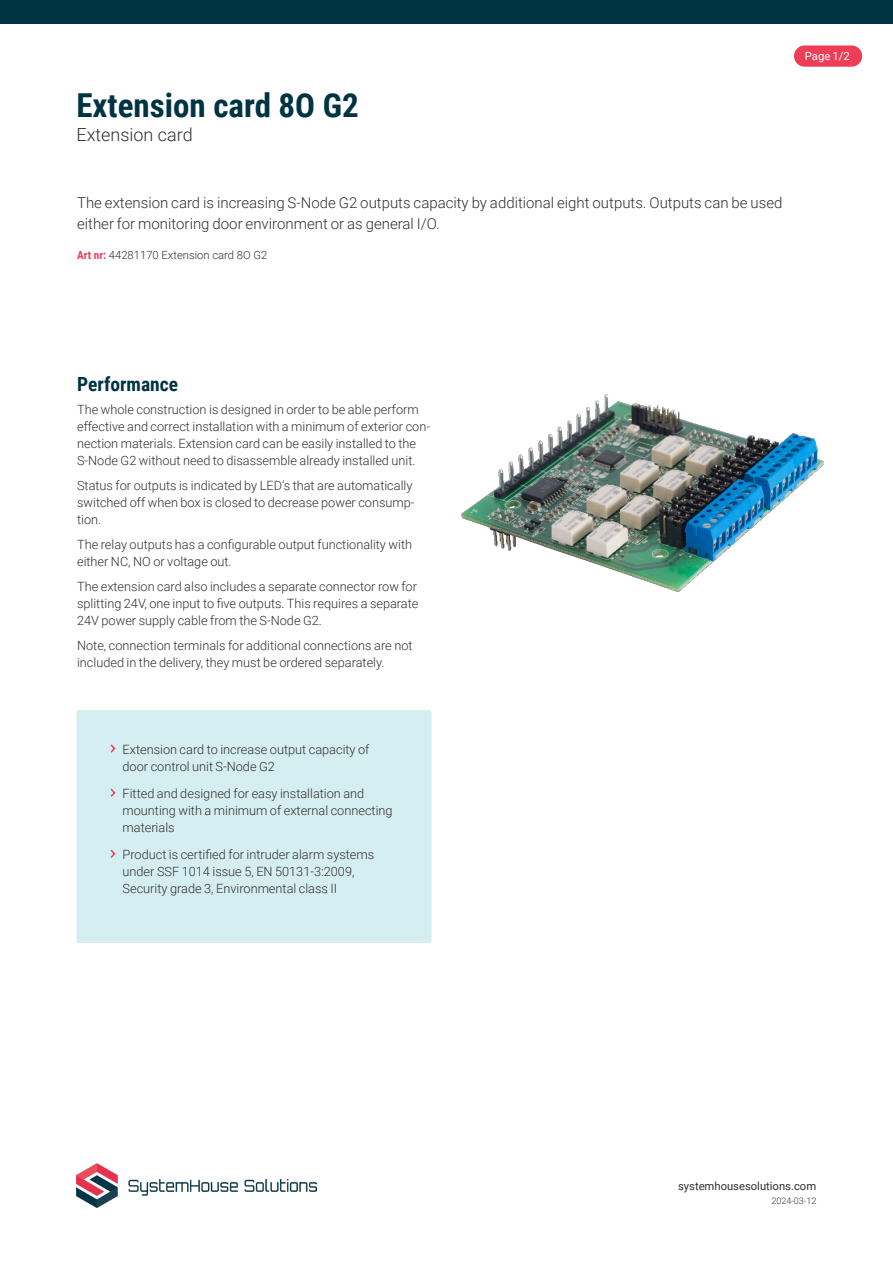
<style>
.page{position:relative;width:893px;height:1263px;background:#fff}
.page>*{position:absolute;margin:0;border:0;box-sizing:border-box;transform-origin:0 0}
.t1{font:700 33px "Roboto Condensed";color:#003443}
.SHS_-_Mellanrubrik{font:700 19.5px "Roboto Condensed";color:#003443}
.t2{font:300 18px "Roboto";color:#312f30}
.SHS_-_Ingress{font:300 15px/21px "Roboto";color:#312f30}
.SHS_-_Brödtext{font:300 12.75px/16.8px "Roboto";color:#312f30}
.SHS_-_Punktlista{font:300 12.75px/16.8px "Roboto";color:#312f30}
.t3{font:300 11.25px "Roboto";color:#312f30}
.t4{font:11.25px "Roboto";color:#312f30}
.SHS_-_Brödtext-2{font:11.25px "Roboto";color:#fff}
.SHS_-_Punktlista-2{font:300 9px "Roboto";color:#312f30}
.s1{font-family:"Roboto Condensed";font-weight:700;color:#ee3d56}
</style>
<div class="page">
<div style="left:0;top:0;width:893px;height:24px;background:#003443"></div>
<img style="left:77px;top:1163px;width:240px;height:44px">
<div style="left:77px;top:710px;width:355px;height:233px;background:#d5eef1;border-radius:2px"></div>
<svg style="left:110px;top:744px;width:6px;height:9px"></svg>
<svg style="left:110px;top:788px;width:6px;height:9px"></svg>
<svg style="left:110px;top:849px;width:6px;height:9px"></svg>
<div style="left:794px;top:45px;width:68px;height:22px;background:#ee3d56;border-radius:11px"></div>
<img style="left:461px;top:394px;width:363px;height:197px">
<p class="t1" style="left:76px;top:83px;width:284px">Extension card 8O G2</p>
<p class="t2" style="left:76px;top:122px;width:118px">Extension card</p>
<p class="SHS_-_Ingress" style="left:77px;top:192px;width:707px">The extension card is increasing S-Node G2 outputs capacity by additional eight outputs. Outputs can be used either for monitoring door environment or as general I/O.</p>
<p class="t3" style="left:77px;top:248px;width:192px"><span class="s1">Art nr:</span> 44281170 Extension card 8O G2</p>
<p class="SHS_-_Brödtext-2" style="left:805px;top:48px;width:46px">Page 1/2</p>
<p class="SHS_-_Mellanrubrik" style="left:77px;top:371px;width:103px">Performance</p>
<p class="SHS_-_Brödtext" style="left:77px;top:401px;width:354px">The whole construction is designed in order to be able perform effective and correct installation with a minimum of exterior con&shy;nection materials. Extension card can be easily installed to the S-Node G2 without need to disassemble already installed unit.</p>
<p class="SHS_-_Brödtext" style="left:77px;top:477px;width:339px">Status for outputs is indicated by LED’s that are automatically switched off when box is closed to decrease power consump&shy;tion.</p>
<p class="SHS_-_Brödtext" style="left:77px;top:536px;width:336px">The relay outputs has a configurable output functionality with either NC, NO or voltage out.</p>
<p class="SHS_-_Brödtext" style="left:77px;top:578px;width:343px;text-align:justify">The extension card also includes a separate connector row for splitting 24V, one input to five outputs. This requires a separate 24V power supply cable from the S-Node G2.</p>
<p class="SHS_-_Brödtext" style="left:77px;top:637px;width:337px">Note, connection terminals for additional connections are not included in the delivery, they must be ordered separately.</p>
<p class="SHS_-_Punktlista" style="left:123px;top:740px;width:248px">Extension card to increase output capacity of door control unit S-Node G2</p>
<p class="SHS_-_Punktlista" style="left:123px;top:784px;width:272px">Fitted and designed for easy installation and mounting with a minimum of external connecting materials</p>
<p class="SHS_-_Punktlista" style="left:123px;top:846px;width:253px">Product is certified for intruder alarm systems under SSF 1014 issue 5, EN 50131-3:2009,<br>Security grade 3, Environmental class II</p>
<p class="t4" style="left:678px;top:1177px;width:140px">systemhousesolutions.com</p>
<p class="SHS_-_Punktlista-2" style="left:771px;top:1194px;width:47px">2024-03-12</p>
</div>
